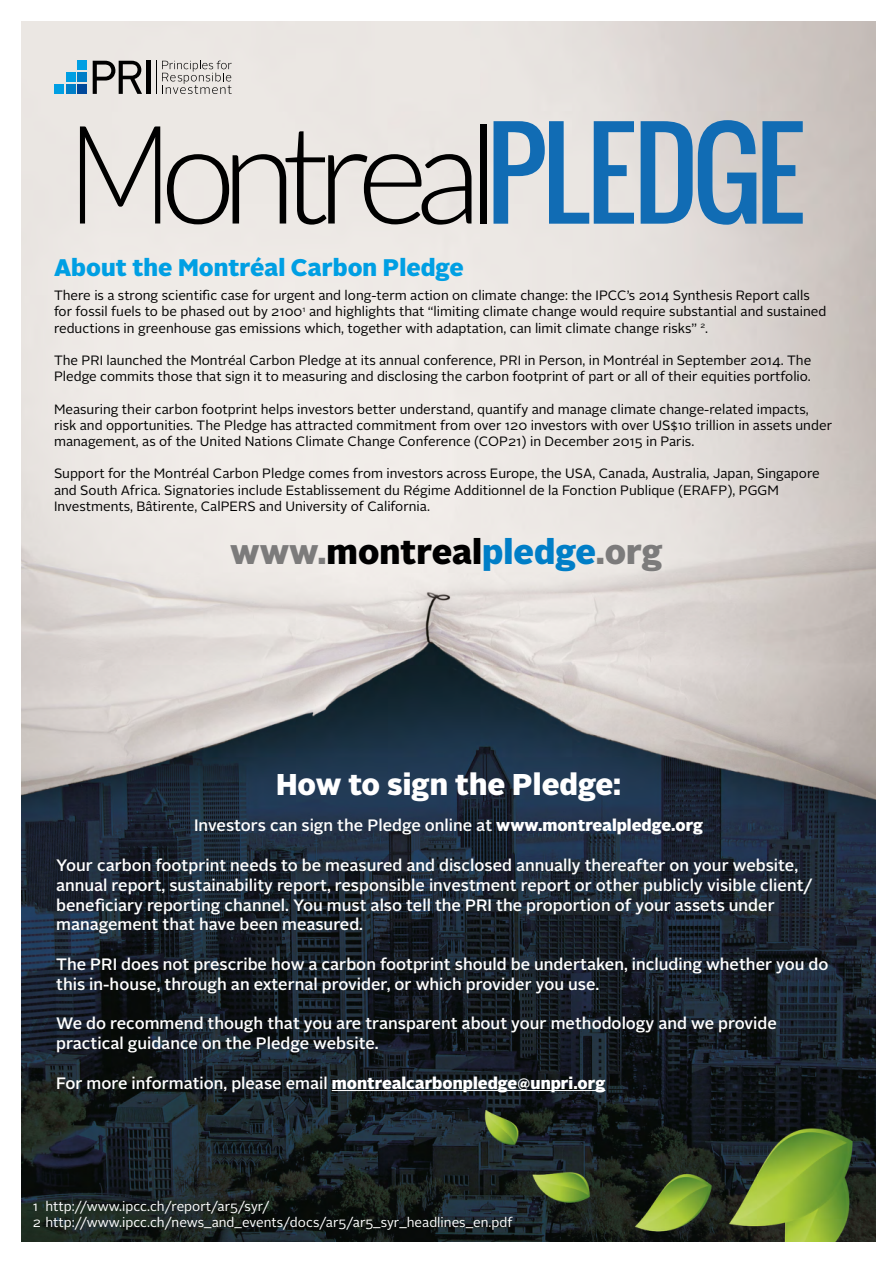
<style>
.page{position:relative;width:893px;height:1263px;background:#fff}
.page>*{position:absolute;margin:0;border:0;box-sizing:border-box;transform-origin:0 0}
.t1{font:900 34.5px "Alright Sans";color:#7c7b7b}
.t2{font:900 30px "Alright Sans";color:#fff}
.t3{font:900 24px "Alright Sans";color:#009fe3}
.t4{font:500 16.5px/19.8px "Alright Sans";color:#fff}
.t5{font:13.5px/16.2px "Alright Sans";color:#000}
.t6{font:13.5px/16.2px "Alright Sans";color:#fff}
.s1{color:#000}
.s2{color:#007ec7}
.s3{font-weight:900}
</style>
<div class="page">
<img style="left:21px;top:21px;width:855px;height:1221px">
<svg style="left:80px;top:126px;width:80px;height:97px"></svg>
<svg style="left:167px;top:131px;width:304px;height:94px"></svg>
<div style="left:480px;top:124px;width:7px;height:99px;background:#000"></div>
<svg style="left:493px;top:121px;width:141px;height:103px"></svg>
<svg style="left:641px;top:120px;width:115px;height:105px"></svg>
<svg style="left:762px;top:121px;width:41px;height:103px"></svg>
<hr style="left:332px;top:1090px;width:273px;height:1px;background:#fff">
<div style="left:78px;top:61px;width:9px;height:9px;background:#009fe3"></div>
<div style="left:78px;top:73px;width:9px;height:9px;background:#007ec7"></div>
<div style="left:78px;top:84px;width:9px;height:10px;background:#00489a"></div>
<div style="left:66px;top:73px;width:9px;height:9px;background:#009fe3"></div>
<div style="left:66px;top:84px;width:9px;height:10px;background:#007ec7"></div>
<div style="left:54px;top:84px;width:9px;height:10px;background:#009fe3"></div>
<svg style="left:93px;top:61px;width:49px;height:33px"></svg>
<hr style="left:146px;top:61px;width:4px;height:33px;background:#000">
<hr style="left:156px;top:61px;width:1px;height:33px;background:#000">
<svg style="left:162px;top:61px;width:70px;height:33px"></svg>
<h3 class="t3" style="left:54px;top:250px;width:411px">About the Montréal Carbon Pledge</h3>
<p class="t5" style="left:54px;top:288px;width:774px">There is a strong scientific case for urgent and long-term action on climate change: the IPCC’s 2014 Synthesis Report calls for fossil fuels to be phased out by 2100<sup>1</sup> and highlights that “limiting climate change would require substantial and sustained reductions in greenhouse gas emissions which, together with adaptation, can limit climate change risks” <sup>2</sup>.</p>
<p class="t5" style="left:54px;top:352px;width:759px">The PRI launched the Montréal Carbon Pledge at its annual conference, PRI in Person, in Montréal in September 2014. The<br>Pledge commits those that sign it to measuring and disclosing the carbon footprint of part or all of their equities portfolio.</p>
<p class="t5" style="left:54px;top:401px;width:780px">Measuring their carbon footprint helps investors better understand, quantify and manage climate change-related impacts, risk and opportunities. The Pledge has attracted commitment from over 120 investors with over US$10 trillion in assets under management, as of the United Nations Climate Change Conference (COP21) in December 2015 in Paris.</p>
<p class="t5" style="left:54px;top:466px;width:767px">Support for the Montréal Carbon Pledge comes from investors across Europe, the USA, Canada, Australia, Japan, Singapore and South Africa. Signatories include Establissement du Régime Additionnel de la Fonction Publique (ERAFP), PGGM<br>Investments, Bâtirente, CalPERS and University of California.</p>
<h1 class="t1" style="left:230px;top:527px;width:434px">www.<span class="s1">montreal</span><span class="s2">pledge</span>.org</h1>
<h2 class="t2" style="left:276px;top:763px;width:347px">How to sign the Pledge:</h2>
<p class="t4" style="left:194px;top:816px;width:511px">Investors can sign the Pledge online at <span class="s3">www.montrealpledge.org</span></p>
<p class="t4" style="left:56px;top:855px;width:758px">Your carbon footprint needs to be measured and disclosed annually thereafter on your website, annual report, sustainability report, responsible investment report or other publicly visible client/ beneficiary reporting channel. You must also tell the PRI the proportion of your assets under management that have been measured.</p>
<p class="t4" style="left:56px;top:954px;width:774px">The PRI does not prescribe how a carbon footprint should be undertaken, including whether you do this in-house, through an external provider, or which provider you use.</p>
<p class="t4" style="left:56px;top:1014px;width:722px">We do recommend though that you are transparent about your methodology and we provide practical guidance on the Pledge website.</p>
<p class="t4" style="left:56px;top:1073px;width:551px">For more information, please email <span class="s3">montrealcarbonpledge@unpri.org</span></p>
<p class="t6" style="left:33px;top:1198px;width:481px">1 http://www.ipcc.ch/report/ar5/syr/<br>2 http://www.ipcc.ch/news_and_events/docs/ar5/ar5_syr_headlines_en.pdf</p>
</div>
